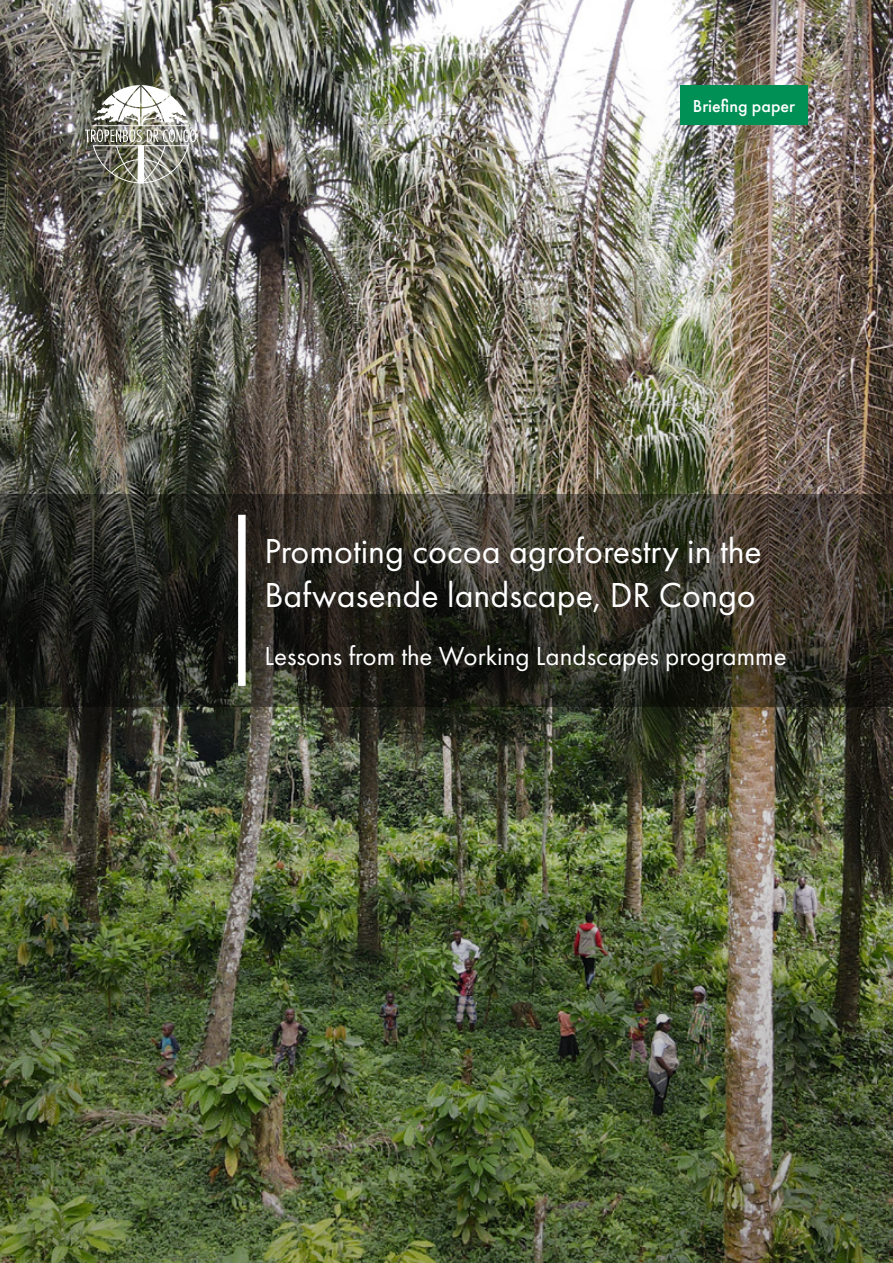
<style>
.page{position:relative;width:893px;height:1263px;background:#fff}
.page>*{position:absolute;margin:0;border:0;box-sizing:border-box;transform-origin:0 0}
.t1{font:36px/43.2px "Futura PT";color:#fff}
.Subtitle{font:27px "Futura PT";color:#fff}
.t2{font:500 18px "Futura PT";color:#fff}
</style>
<div class="page">
<img style="left:0;top:0;width:893px;height:1263px">
<div style="left:680px;top:85px;width:128px;height:39px;background:#009055"></div>
<svg style="left:0;top:494px;width:893px;height:213px;background:#2d2b23"></svg>
<div style="left:238px;top:515px;width:8px;height:171px;background:#fff"></div>
<svg style="left:85px;top:85px;width:111px;height:99px"></svg>
<p class="t2" style="left:693px;top:95px;width:104px">Briefing paper</p>
<p class="t1" style="left:264px;top:530px;width:499px">Promoting cocoa agroforestry in the<br>Bafwasende landscape, DR Congo</p>
<p class="Subtitle" style="left:264px;top:640px;width:524px">Lessons from the Working Landscapes programme</p>
</div>
